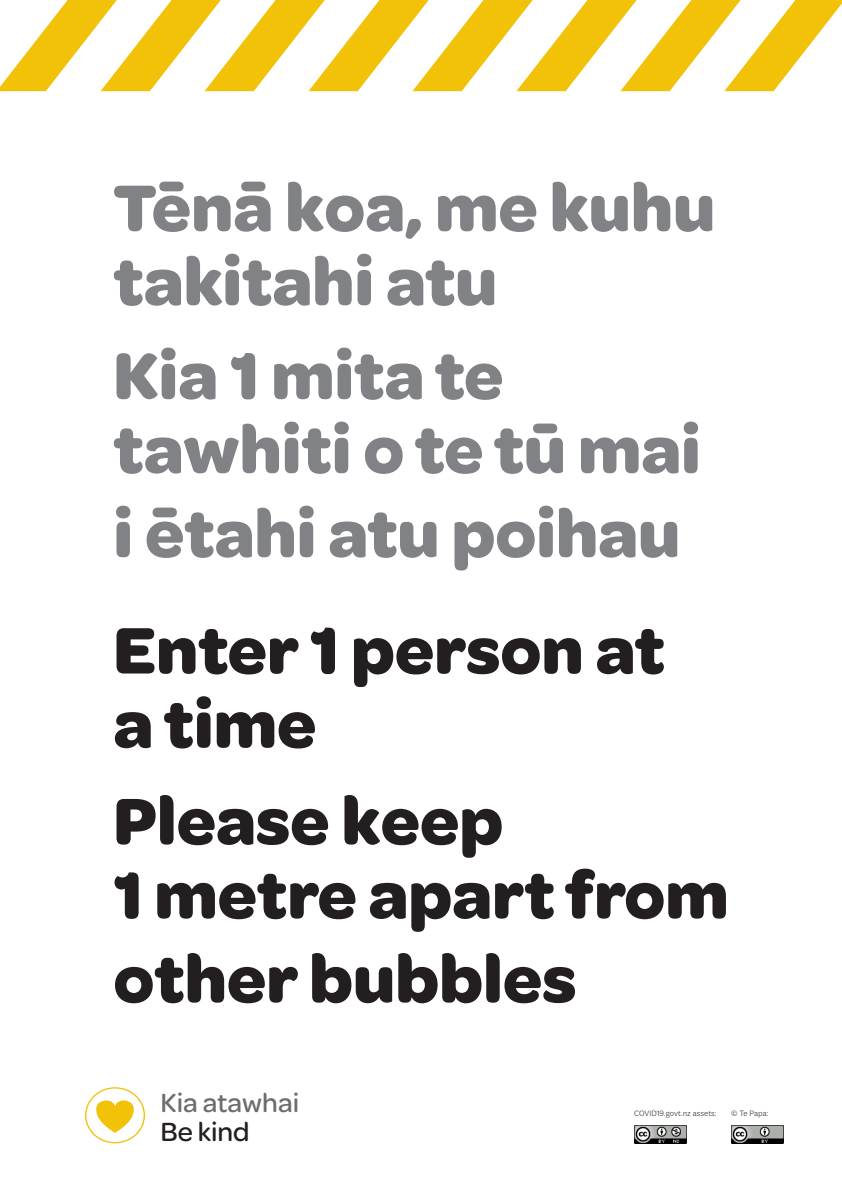
<style>
.page{position:relative;width:842px;height:1191px;background:#fff}
.page>*{position:absolute;margin:0;border:0;box-sizing:border-box;transform-origin:0 0}
.B_HEADING_NEW{font:700 70px/74px "Omnes";color:#808285}
.B_HEADING_NEW-2{font:700 70px/74px "Omnes";color:#231f20}
.t1{font:500 28.1px "Omnes";color:#6c6d70}
.t2{font:500 28.1px "Omnes";color:#231f20}
.t3{font:300 8px "National 2";color:#231f20}
</style>
<div class="page">
<svg style="left:85px;top:1087px;width:60px;height:56px"></svg>
<svg style="left:0;top:0;width:842px;height:91px"></svg>
<img style="left:731px;top:1125px;width:52px;height:18px">
<img style="left:635px;top:1125px;width:52px;height:18px">
<p class="B_HEADING_NEW" style="left:113px;top:166px;width:603px">Tēnā koa, me kuhu takitahi atu</p>
<p class="B_HEADING_NEW" style="left:113px;top:334px;width:589px">Kia 1 mita te tawhiti o te tū mai</p>
<p class="B_HEADING_NEW" style="left:113px;top:492px;width:568px">i ētahi atu poihau</p>
<p class="B_HEADING_NEW-2" style="left:113px;top:609px;width:553px">Enter 1 person at a time</p>
<p class="B_HEADING_NEW-2" style="left:113px;top:779px;width:617px">Please keep<br>1 metre apart from</p>
<p class="B_HEADING_NEW-2" style="left:113px;top:937px;width:465px">other bubbles</p>
<p class="t1" style="left:160px;top:1083px;width:140px">Kia atawhai</p>
<p class="t2" style="left:160px;top:1112px;width:91px">Be kind</p>
<p class="t3" style="left:634px;top:1108px;width:84px">COVID19.govt.nz assets:</p>
<p class="t3" style="left:731px;top:1108px;width:39px">© Te Papa:</p>
</div>
